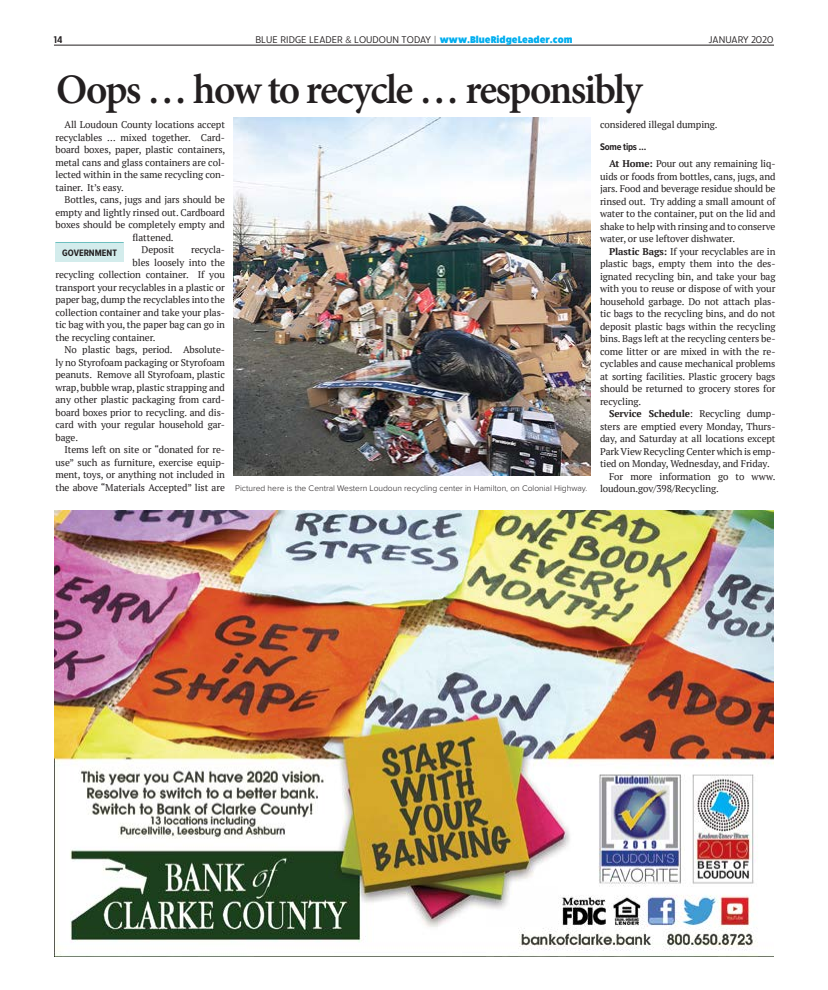
<style>
.page{position:relative;width:828px;height:990px;background:#fff}
.page>*{position:absolute;margin:0;border:0;box-sizing:border-box;transform-origin:0 0}
._1-Headline{font:600 42px "Minion Pro";letter-spacing:-.045em;color:#231f20}
.t1{font:10px "Ruck Sack";letter-spacing:.01em;color:#231f20}
._6-Subhead-inline{font:700 10px "Proxima Nova Cond";letter-spacing:-.02em;color:#231f20}
.t2{font:600 10px "Ruck Sack";color:#231f20}
._3-Body{font:9.8px/12.5px "PT Serif";letter-spacing:-.01em;color:#231f20;text-align:justify}
.t3{font:700 9.6px "Proxima Nova Cond";color:#231f20}
._7-Caption{font:300 8.5px "Proxima Nova";color:#231f20}
.s1{font-family:"Proxima Nova";font-weight:300}
.s2{font-weight:900}
.s3{font-weight:900;color:#00aeef}
.s4{font-weight:700}
</style>
<div class="page">
<div style="left:56px;top:242px;width:68px;height:20px;background:#d3ecec"></div>
<hr style="left:56px;top:242px;width:68px;height:1px;background:#6cbfbf">
<img style="left:54px;top:511px;width:720px;height:445px">
<img style="left:234px;top:118px;width:357px;height:358px">
<hr style="left:54px;top:45px;width:720px;height:1px;background:#231f20">
<p class="t2" style="left:54px;top:32px;width:10px">14</p>
<p class="t1" style="left:255px;top:32px;width:318px">BLUE RIDGE LEADER <span class="s1">&amp;</span> LOUDOUN TODAY <span class="s2">|</span> <span class="s3">www.BlueRidgeLeader.com</span></p>
<p class="t1" style="left:709px;top:32px;width:66px">JANUARY 2020</p>
<p class="_1-Headline" style="left:56px;top:61px;width:588px">Oops … how to recycle … responsibly</p>
<p class="_3-Body" style="left:56px;top:119px;width:171px;text-indent:9px">All Loudoun County locations accept recyclables … mixed together. Card&shy;board boxes, paper, plastic containers, metal cans and glass containers are col&shy;lected within in the same recycling con&shy;tainer. It’s easy.</p>
<p class="_3-Body" style="left:64px;top:194px;width:162px">Bottles, cans, jugs and jars should be</p>
<p class="_3-Body" style="left:56px;top:206px;width:171px">empty and lightly rinsed out. Cardboard</p>
<p class="_3-Body" style="left:56px;top:219px;width:171px">boxes should be completely empty and</p>
<p class="_3-Body" style="left:133px;top:231px;width:43px">flattened.</p>
<p class="_3-Body" style="left:142px;top:244px;width:34px">Deposit</p>
<p class="_3-Body" style="left:191px;top:244px;width:35px">recycla-</p>
<p class="_3-Body" style="left:133px;top:256px;width:94px">bles loosely into the</p>
<p class="_3-Body" style="left:56px;top:269px;width:171px">recycling collection container. If you</p>
<p class="_3-Body" style="left:56px;top:281px;width:171px">transport your recyclables in a plastic or</p>
<p class="_3-Body" style="left:56px;top:294px;width:171px">paper bag, dump the recyclables into the</p>
<p class="_3-Body" style="left:56px;top:306px;width:171px">collection container and take your plas-</p>
<p class="_3-Body" style="left:56px;top:319px;width:171px">tic bag with you, the paper bag can go in</p>
<p class="_3-Body" style="left:56px;top:331px;width:102px">the recycling container.</p>
<p class="_3-Body" style="left:56px;top:344px;width:171px;text-indent:9px">No plastic bags, period. Absolute&shy;ly no Styrofoam packaging or Styrofoam peanuts. Remove all Styrofoam, plastic wrap, bubble wrap, plastic strapping and any other plastic packaging from card&shy;board boxes prior to recycling. and dis&shy;card with your regular household gar&shy;bage.</p>
<p class="_3-Body" style="left:56px;top:444px;width:171px;text-indent:9px">Items left on site or “donated for re&shy;use” such as furniture, exercise equip&shy;ment, toys, or anything not included in the above “Materials Accepted” list are</p>
<p class="t3" style="left:62px;top:245px;width:56px">GOVERNMENT</p>
<p class="_3-Body" style="left:600px;top:119px;width:119px">considered illegal dumping.</p>
<p class="_6-Subhead-inline" style="left:600px;top:140px;width:48px">Some tips …</p>
<p class="_3-Body" style="left:600px;top:157px;width:177px;text-indent:9px"><span class="s4">At Home:</span> Pour out any remaining liq&shy;uids or foods from bottles, cans, jugs, and jars. Food and beverage residue should be rinsed out. Try adding a small amount of water to the container, put on the lid and shake to help with rinsing and to conserve water, or use leftover dishwater.</p>
<p class="_3-Body" style="left:600px;top:245px;width:177px;text-indent:9px"><span class="s4">Plastic Bags:</span> If your recyclables are in plastic bags, empty them into the des&shy;ignated recycling bin, and take your bag with you to reuse or dispose of with your household garbage. Do not attach plas&shy;tic bags to the recycling bins, and do not deposit plastic bags within the recycling bins. Bags left at the recycling centers be&shy;come litter or are mixed in with the re&shy;cyclables and cause mechanical problems at sorting facilities. Plastic grocery bags should be returned to grocery stores for recycling.</p>
<p class="_3-Body" style="left:600px;top:407px;width:177px;text-indent:9px"><span class="s4">Service Schedule</span>: Recycling dump&shy;sters are emptied every Monday, Thurs&shy;day, and Saturday at all locations except Park View Recycling Center which is emp&shy;tied on Monday, Wednesday, and Friday.</p>
<p class="_3-Body" style="left:609px;top:470px;width:168px">For more information go to www.</p>
<p class="_7-Caption" style="left:235px;top:482px;width:354px">Pictured here is the Central Western Loudoun recycling center in Hamilton, on Colonial Highway.</p>
<p class="_3-Body" style="left:600px;top:482px;width:120px">loudoun.gov/398/Recycling.</p>
</div>
